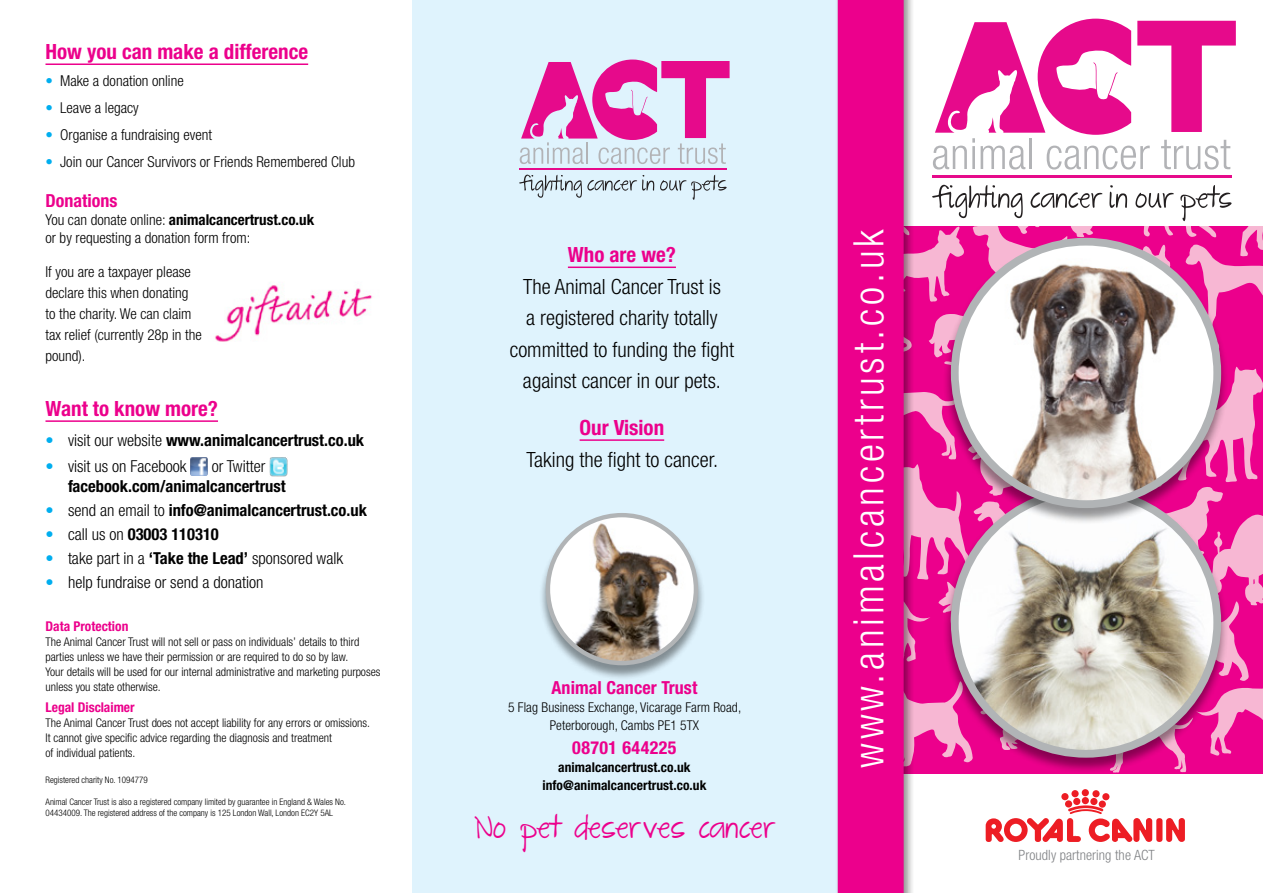
<style>
.page{position:relative;width:1263px;height:893px;background:#fff}
.page>*{position:absolute;margin:0;border:0;box-sizing:border-box;transform-origin:0 0}
.t1{font:300 condensed 42px "Helvetica Neue";letter-spacing:.09em;color:#fff}
.t2{font:27px "The Great Escape";letter-spacing:.005em;color:#ec008c}
.t3{font:300 condensed 21px/31.5px "Helvetica Neue";color:#000;text-align:center}
.t4{font:700 condensed 21px "Helvetica Neue";color:#ec008c}
.t5{font:700 condensed 18px "Helvetica Neue";letter-spacing:.005em;color:#ec008c}
.t6{font:700 condensed 18px "Helvetica Neue";letter-spacing:.025em;color:#ec008c}
.t7{font:700 condensed 16.5px "Helvetica Neue";color:#000}
.t8{font:300 condensed 16.5px "Helvetica Neue";color:#000}
.t9{font:300 condensed 15px/21px "Helvetica Neue";color:#000}
.t10{font:300 condensed 14.1px "Helvetica Neue";letter-spacing:.005em;color:#808285}
.t11{font:300 condensed 13.5px/18px "Helvetica Neue";letter-spacing:.005em;color:#000;text-align:center}
.t12{font:700 condensed 13.5px/18px "Helvetica Neue";letter-spacing:.005em;color:#000;text-align:center}
.t13{font:700 condensed 13.5px "Helvetica Neue";color:#ec008c}
.t14{font:300 condensed 12px/15px "Helvetica Neue";color:#000}
.t15{font:300 condensed 9px/10.8px "Helvetica Neue";color:#000}
.s1{color:#00aeef}
.s2{font-weight:700}
.s3{font-weight:300;color:#00aeef}
.s4{font-weight:300}
</style>
<div class="page">
<div style="left:412px;top:0;width:426px;height:893px;background:#dff3fd"></div>
<svg style="left:933px;top:19px;width:303px;height:151px"></svg>
<hr style="left:933px;top:175px;width:299px;height:3px;background:#e60a8b">
<svg style="left:915px;top:185px;width:348px;height:588px"></svg>
<svg style="left:520px;top:60px;width:210px;height:104px"></svg>
<hr style="left:520px;top:168px;width:207px;height:2px;background:#e60a8b">
<svg style="left:519px;top:175px;width:135px;height:23px"></svg>
<svg style="left:660px;top:175px;width:67px;height:25px"></svg>
<div style="left:1156px;top:818px;width:6px;height:24px;background:#ed1d24;border-radius:3px"></div>
<div style="left:1061px;top:793px;width:7px;height:7px;background:#ed1d24;border-radius:50%"></div>
<div style="left:1071px;top:790px;width:8px;height:7px;background:#ed1d24;border-radius:50%"></div>
<div style="left:1082px;top:789px;width:7px;height:7px;background:#ed1d24;border-radius:50%"></div>
<div style="left:1092px;top:790px;width:7px;height:7px;background:#ed1d24;border-radius:50%"></div>
<div style="left:1102px;top:793px;width:7px;height:7px;background:#ed1d24;border-radius:50%"></div>
<div style="left:1099px;top:800px;width:7px;height:8px;background:#ed1d24;border-radius:50%"></div>
<div style="left:1090px;top:798px;width:7px;height:7px;background:#ed1d24;border-radius:50%"></div>
<div style="left:1082px;top:797px;width:7px;height:7px;background:#ed1d24;border-radius:50%"></div>
<div style="left:1073px;top:798px;width:7px;height:7px;background:#ed1d24;border-radius:50%"></div>
<div style="left:1065px;top:800px;width:7px;height:7px;background:#ed1d24;border-radius:50%"></div>
<svg style="left:1166px;top:818px;width:19px;height:24px"></svg>
<svg style="left:986px;top:805px;width:166px;height:37px"></svg>
<hr style="left:45px;top:63px;width:263px;height:2px;background:#ec008c">
<hr style="left:45px;top:420px;width:173px;height:2px;background:#ec008c">
<img style="left:190px;top:458px;width:18px;height:17px">
<img style="left:269px;top:457px;width:19px;height:19px">
<hr style="left:568px;top:267px;width:108px;height:1px;background:#ec008c">
<hr style="left:580px;top:439px;width:84px;height:2px;background:#ec008c">
<div style="left:835px;top:0;width:80px;height:893px;background:#000;opacity:.42"></div>
<div style="left:838px;top:0;width:66px;height:893px;background:#ec008c"></div>
<div style="left:943px;top:488px;width:286px;height:286px;background:#000;opacity:.42"></div>
<img style="left:955px;top:491px;width:262px;height:263px;border-radius:131px">
<div style="left:951px;top:487px;width:270px;height:271px;border:8px solid #b1b4b6;border-radius:50%"></div>
<div style="left:539px;top:515px;width:166px;height:166px;background:#000;opacity:.42"></div>
<img style="left:548px;top:520px;width:148px;height:143px">
<div style="left:546px;top:513px;width:152px;height:152px;border:4px solid #b1b4b6;border-radius:50%"></div>
<div style="left:943px;top:238px;width:286px;height:287px;background:#000;opacity:.42"></div>
<img style="left:955px;top:242px;width:262px;height:262px;border-radius:131px">
<div style="left:951px;top:238px;width:270px;height:270px;border:8px solid #b1b4b6;border-radius:50%"></div>
<img style="left:215px;top:285px;width:157px;height:57px">
<h3 class="t4" style="left:45px;top:39px;width:264px">How you can make a difference</h3>
<p class="t9" style="left:45px;top:70px;width:140px"><span class="s1">•</span> Make a donation online</p>
<p class="t9" style="left:45px;top:97px;width:95px"><span class="s1">•</span> Leave a legacy</p>
<p class="t9" style="left:45px;top:124px;width:168px"><span class="s1">•</span> Organise a fundraising event</p>
<p class="t9" style="left:45px;top:151px;width:311px"><span class="s1">•</span> Join our Cancer Survivors or Friends Remembered Club</p>
<h3 class="t5" style="left:45px;top:190px;width:73px">Donations</h3>
<p class="t9" style="left:45px;top:210px;width:270px;line-height:18px">You can donate online: <span class="s2">animalcancertrust.co.uk </span>or by requesting a donation form from:</p>
<p class="t9" style="left:45px;top:261px;width:158px">If you are a taxpayer please declare this when donating to the charity. We can claim tax relief (currently 28p in the pound).</p>
<h3 class="t4" style="left:45px;top:396px;width:174px">Want to know more?</h3>
<h3 class="t7" style="left:45px;top:430px;width:320px"><span class="s3">•</span> <span class="s4">visit our website</span> www.animalcancertrust.co.uk</h3>
<h3 class="t8" style="left:45px;top:457px;width:142px"><span class="s1">•</span> visit us on Facebook</h3>
<h3 class="t8" style="left:212px;top:457px;width:55px">or Twitter</h3>
<h3 class="t7" style="left:68px;top:476px;width:219px">facebook.com/animalcancertrust</h3>
<h3 class="t7" style="left:46px;top:500px;width:323px"><span class="s3">•</span> <span class="s4">send an email to</span> info@animalcancertrust.co.uk</h3>
<h3 class="t7" style="left:46px;top:524px;width:175px"><span class="s3">•</span> <span class="s4">call us on</span> 03003 110310</h3>
<h3 class="t8" style="left:46px;top:549px;width:299px"><span class="s1">•</span> take part in a <span class="s2">‘Take the Lead’</span> sponsored walk</h3>
<h3 class="t8" style="left:46px;top:573px;width:219px"><span class="s1">•</span> help fundraise or send a donation</h3>
<p class="t13" style="left:45px;top:618px;width:84px">Data Protection</p>
<p class="t14" style="left:45px;top:634px;width:337px">The Animal Cancer Trust will not sell or pass on individuals’ details to third parties unless we have their permission or are required to do so by law.<br>Your details will be used for our internal administrative and marketing purposes unless you state otherwise.</p>
<p class="t13" style="left:45px;top:699px;width:91px">Legal Disclaimer</p>
<p class="t14" style="left:45px;top:715px;width:326px">The Animal Cancer Trust does not accept liability for any errors or omissions.<br>It cannot give specific advice regarding the diagnosis and treatment<br>of individual patients.</p>
<p class="t15" style="left:45px;top:774px;width:104px">Registered charity No. 1094779</p>
<p class="t15" style="left:45px;top:796px;width:302px">Animal Cancer Trust is also a registered company limited by guarantee in England &amp; Wales No.<br>04434009. The registered address of the company is 125 London Wall, London EC2Y 5AL</p>
<h3 class="t4" style="left:568px;top:242px;width:110px">Who are we?</h3>
<h3 class="t3" style="left:510px;top:270px;width:226px">The Animal Cancer Trust is<br>a registered charity totally committed to funding the fight against cancer in our pets.</h3>
<h3 class="t4" style="left:580px;top:415px;width:86px">Our Vision</h3>
<h3 class="t3" style="left:526px;top:443px;width:193px">Taking the fight to cancer.</h3>
<h3 class="t5" style="left:551px;top:677px;width:147px">Animal Cancer Trust</h3>
<p class="t11" style="left:508px;top:698px;width:235px">5 Flag Business Exchange, Vicarage Farm Road,<br>Peterborough, Cambs PE1 5TX</p>
<h3 class="t6" style="left:572px;top:737px;width:106px">08701 644225</h3>
<p class="t12" style="left:542px;top:758px;width:165px">animalcancertrust.co.uk info@animalcancertrust.co.uk</p>
<h2 class="t2" style="left:474px;top:813px;width:302px">No pet deserves cancer</h2>
<h1 class="t1" style="left:845px;top:768px;width:540px;rotate:-90deg">www.animalcancertrust.co.uk</h1>
<p class="t10" style="left:1018px;top:847px;width:138px">Proudly partnering the ACT</p>
</div>
